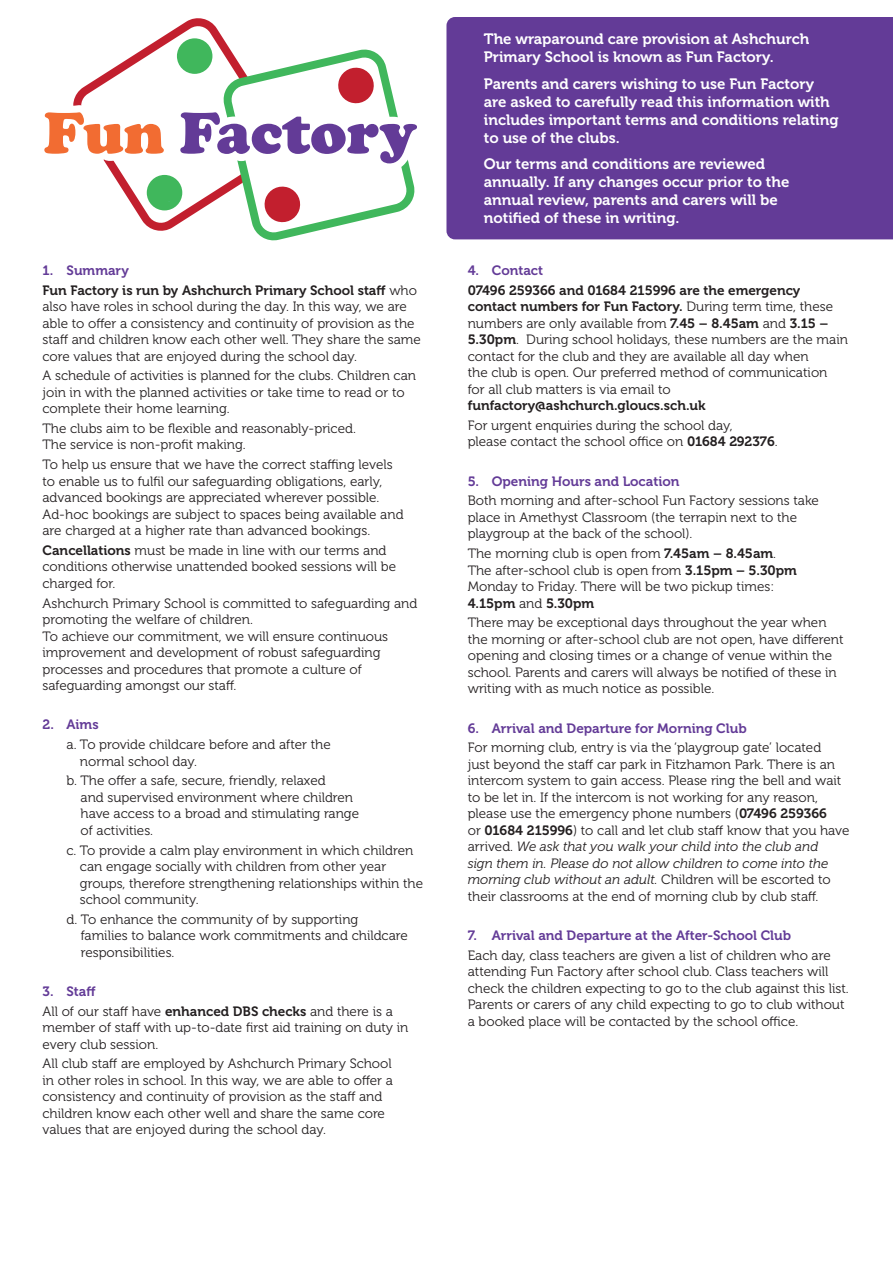
<style>
.page{position:relative;width:893px;height:1263px;background:#fff}
.page>*{position:absolute;margin:0;border:0;box-sizing:border-box;transform-origin:0 0}
.t1{font:15px/18px "Museo 700";color:#fff}
.t2{font:13.5px/16.5px "Museo 300";color:#231f20}
.t3{font:13.5px "Museo 700";color:#633b97}
.s1{font-family:"Museo 700"}
.s2{font-style:italic}
</style>
<div class="page">
<svg style="left:44px;top:20px;width:373px;height:221px"></svg>
<div style="left:446px;top:17px;width:447px;height:222px;background:#633b97"></div>
<p class="t3" style="left:43px;top:263px;width:88px">1. Summary</p>
<p class="t2" style="left:43px;top:282px;width:380px"><span class="s1">Fun Factory is run by Ashchurch Primary School staff</span> who also have roles in school during the day. In this way, we are able to offer a consistency and continuity of provision as the staff and children know each other well. They share the same core values that are enjoyed during the school day.</p>
<p class="t2" style="left:43px;top:368px;width:375px">A schedule of activities is planned for the clubs. Children can join in with the planned activities or take time to read or to complete their home learning.</p>
<p class="t2" style="left:43px;top:420px;width:315px">The clubs aim to be flexible and reasonably-priced.<br>The service is non-profit making.</p>
<p class="t2" style="left:43px;top:456px;width:363px">To help us ensure that we have the correct staffing levels to enable us to fulfil our safeguarding obligations, early, advanced bookings are appreciated wherever possible.<br>Ad-hoc bookings are subject to spaces being available and are charged at a higher rate than advanced bookings.</p>
<p class="t2" style="left:43px;top:542px;width:355px"><span class="s1">Cancellations</span> must be made in line with our terms and conditions otherwise unattended booked sessions will be charged for.</p>
<p class="t2" style="left:43px;top:595px;width:376px">Ashchurch Primary School is committed to safeguarding and promoting the welfare of children.<br>To achieve our commitment, we will ensure continuous improvement and development of robust safeguarding processes and procedures that promote a culture of safeguarding amongst our staff.</p>
<p class="t3" style="left:43px;top:717px;width:58px">2. Aims</p>
<p class="t2" style="left:80px;top:736px;width:252px;text-indent:-13px">a. To provide childcare before and after the normal school day.</p>
<p class="t2" style="left:81px;top:773px;width:280px;text-indent:-14px">b. The offer a safe, secure, friendly, relaxed<br>and supervised environment where children have access to a broad and stimulating range of activities.</p>
<p class="t2" style="left:80px;top:842px;width:345px;text-indent:-13px">c. To provide a calm play environment in which children can engage socially with children from other year groups, therefore strengthening relationships within the school community.</p>
<p class="t2" style="left:81px;top:911px;width:329px;text-indent:-14px">d. To enhance the community of by supporting families to balance work commitments and childcare responsibilities.</p>
<p class="t3" style="left:43px;top:984px;width:55px">3. Staff</p>
<p class="t2" style="left:43px;top:1003px;width:367px">All of our staff have <span class="s1">enhanced DBS checks</span> and there is a member of staff with up-to-date first aid training on duty in every club session.</p>
<p class="t2" style="left:43px;top:1056px;width:352px">All club staff are employed by Ashchurch Primary School in other roles in school. In this way, we are able to offer a consistency and continuity of provision as the staff and children know each other well and share the same core values that are enjoyed during the school day.</p>
<p class="t1" style="left:484px;top:30px;width:327px">The wraparound care provision at Ashchurch<br>Primary School is known as Fun Factory.</p>
<p class="t1" style="left:484px;top:75px;width:356px">Parents and carers wishing to use Fun Factory are asked to carefully read this information with includes important terms and conditions relating to use of the clubs.</p>
<p class="t1" style="left:484px;top:155px;width:307px">Our terms and conditions are reviewed annually. If any changes occur prior to the annual review, parents and carers will be notified of these in writing.</p>
<p class="t3" style="left:468px;top:263px;width:77px">4. Contact</p>
<p class="t2" style="left:468px;top:282px;width:382px"><span class="s1">07496 259366 and 01684 215996 are the emergency contact numbers for Fun Factory.</span> During term time, these numbers are only available from <span class="s1">7.45 – 8.45am</span> and <span class="s1">3.15 – 5.30pm</span>. During school holidays, these numbers are the main contact for the club and they are available all day when<br>the club is open. Our preferred method of communication<br>for all club matters is via email to <span class="s1">funfactory@ashchurch.gloucs.sch.uk</span></p>
<p class="t2" style="left:468px;top:417px;width:312px">For urgent enquiries during the school day,<br>please contact the school office on <span class="s1">01684 292376</span>.</p>
<p class="t3" style="left:468px;top:473px;width:213px">5. Opening Hours and Location</p>
<p class="t2" style="left:468px;top:493px;width:353px">Both morning and after-school Fun Factory sessions take place in Amethyst Classroom (the terrapin next to the playgroup at the back of the school).</p>
<p class="t2" style="left:468px;top:545px;width:331px">The morning club is open from <span class="s1">7.45am – 8.45am</span>.<br>The after-school club is open from <span class="s1">3.15pm – 5.30pm </span>Monday to Friday. There will be two pickup times:<br><span class="s1">4.15pm</span> and <span class="s1">5.30pm</span></p>
<p class="t2" style="left:468px;top:615px;width:377px">There may be exceptional days throughout the year when the morning or after-school club are not open, have different opening and closing times or a change of venue within the school. Parents and carers will always be notified of these in writing with as much notice as possible.</p>
<p class="t3" style="left:468px;top:720px;width:280px">6. Arrival and Departure for Morning Club</p>
<p class="t2" style="left:468px;top:740px;width:383px">For morning club, entry is via the ‘playgroup gate’ located<br>just beyond the staff car park in Fitzhamon Park. There is an intercom system to gain access. Please ring the bell and wait to be let in. If the intercom is not working for any reason, please use the emergency phone numbers (<span class="s1">07496 259366<br></span>or <span class="s1">01684 215996</span>) to call and let club staff know that you have arrived. <span class="s2">We ask that you walk your child into the club and<br>sign them in. Please do not allow children to come into the morning club without an adult.</span> Children will be escorted to their classrooms at the end of morning club by club staff.</p>
<p class="t3" style="left:468px;top:928px;width:325px">7. Arrival and Departure at the After-School Club</p>
<p class="t2" style="left:468px;top:947px;width:383px">Each day, class teachers are given a list of children who are attending Fun Factory after school club. Class teachers will check the children expecting to go to the club against this list.<br>Parents or carers of any child expecting to go to club without a booked place will be contacted by the school office.</p>
</div>
